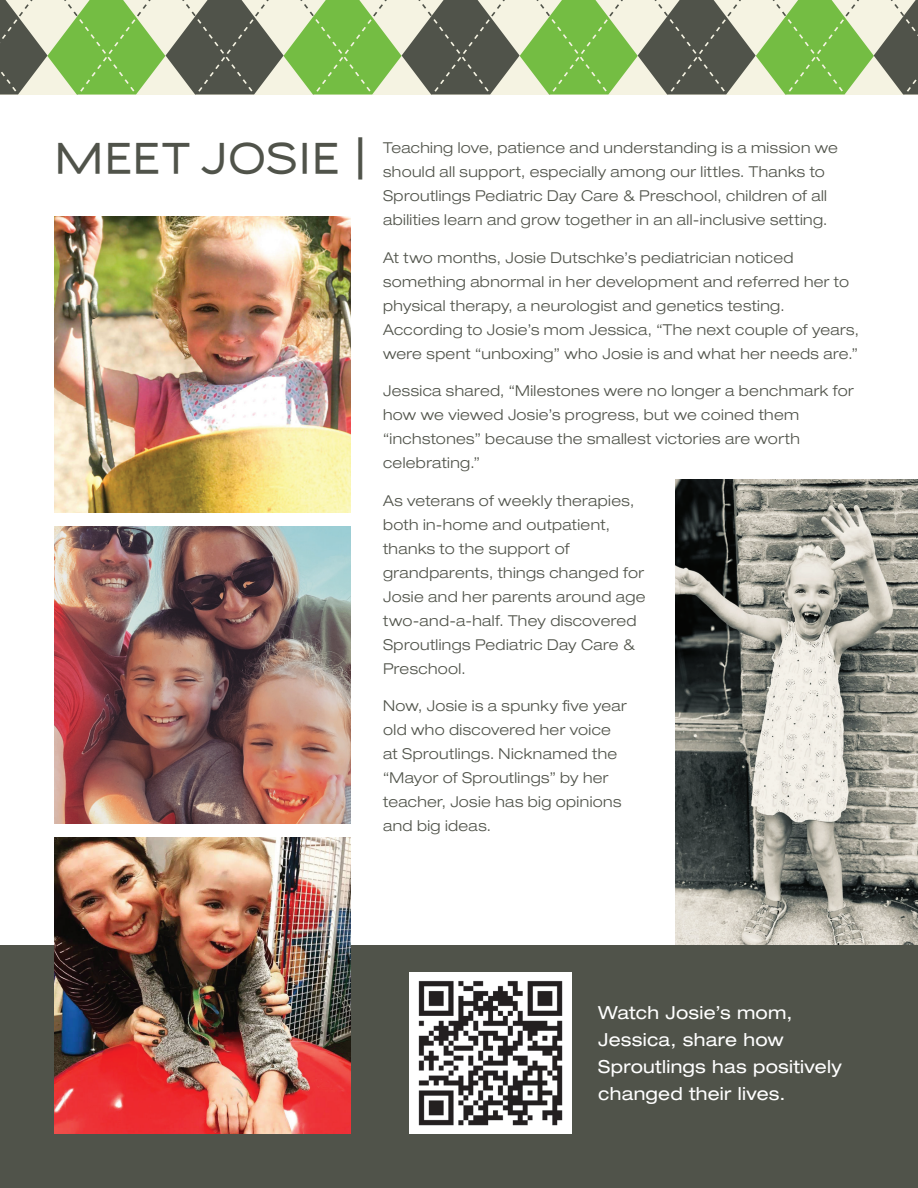
<style>
.page{position:relative;width:918px;height:1188px;background:#fff}
.page>*{position:absolute;margin:0;border:0;box-sizing:border-box;transform-origin:0 0}
.t1{font:800 39px "Sansumi";letter-spacing:.015em;color:#50534a}
.t2{font:expanded 18px/27px "Helvetica Neue LT Std";letter-spacing:.01em;color:#fff}
.t3{font:300 expanded 15px/24px "Helvetica Neue LT Std";letter-spacing:.025em;color:#50534a}
</style>
<div class="page">
<div style="left:0;top:945px;width:918px;height:243px;background:#50534a"></div>
<img style="left:409px;top:972px;width:162px;height:162px">
<img style="left:54px;top:216px;width:297px;height:297px">
<img style="left:54px;top:526px;width:297px;height:298px">
<img style="left:54px;top:837px;width:297px;height:297px">
<img style="left:675px;top:479px;width:243px;height:466px">
<svg style="left:0;top:0;width:918px;height:95px;background:#93ad7a"></svg>
<h1 class="t1" style="left:349px;top:131px;width:25px">|</h1>
<h1 class="t1" style="left:54px;top:135px;width:287px">MEET JOSIE</h1>
<p class="t3" style="left:383px;top:136px;width:456px">Teaching love, patience and understanding is a mission we should all support, especially among our littles. Thanks to Sproutlings Pediatric Day Care &amp; Preschool, children of all abilities learn and grow together in an all-inclusive setting.</p>
<p class="t3" style="left:383px;top:245px;width:477px">At two months, Josie Dutschke’s pediatrician noticed something abnormal in her development and referred her to physical therapy, a neurologist and genetics testing.<br>According to Josie’s mom Jessica, “The next couple of years, were spent “unboxing” who Josie is and what her needs are.”</p>
<p class="t3" style="left:383px;top:379px;width:472px">Jessica shared, “Milestones were no longer a benchmark for how we viewed Josie’s progress, but we coined them “inchstones” because the smallest victories are worth celebrating.”</p>
<p class="t3" style="left:383px;top:488px;width:264px">As veterans of weekly therapies, both in-home and outpatient, thanks to the support of grandparents, things changed for<br>Josie and her parents around age two-and-a-half. They discovered<br>Sproutlings Pediatric Day Care &amp;<br>Preschool.</p>
<p class="t3" style="left:383px;top:694px;width:245px">Now, Josie is a spunky five year old who discovered her voice at Sproutlings. Nicknamed the “Mayor of Sproutlings” by her teacher, Josie has big opinions and big ideas.</p>
<p class="t2" style="left:598px;top:999px;width:245px">Watch Josie’s mom,<br>Jessica, share how<br>Sproutlings has positively changed their lives.</p>
</div>
